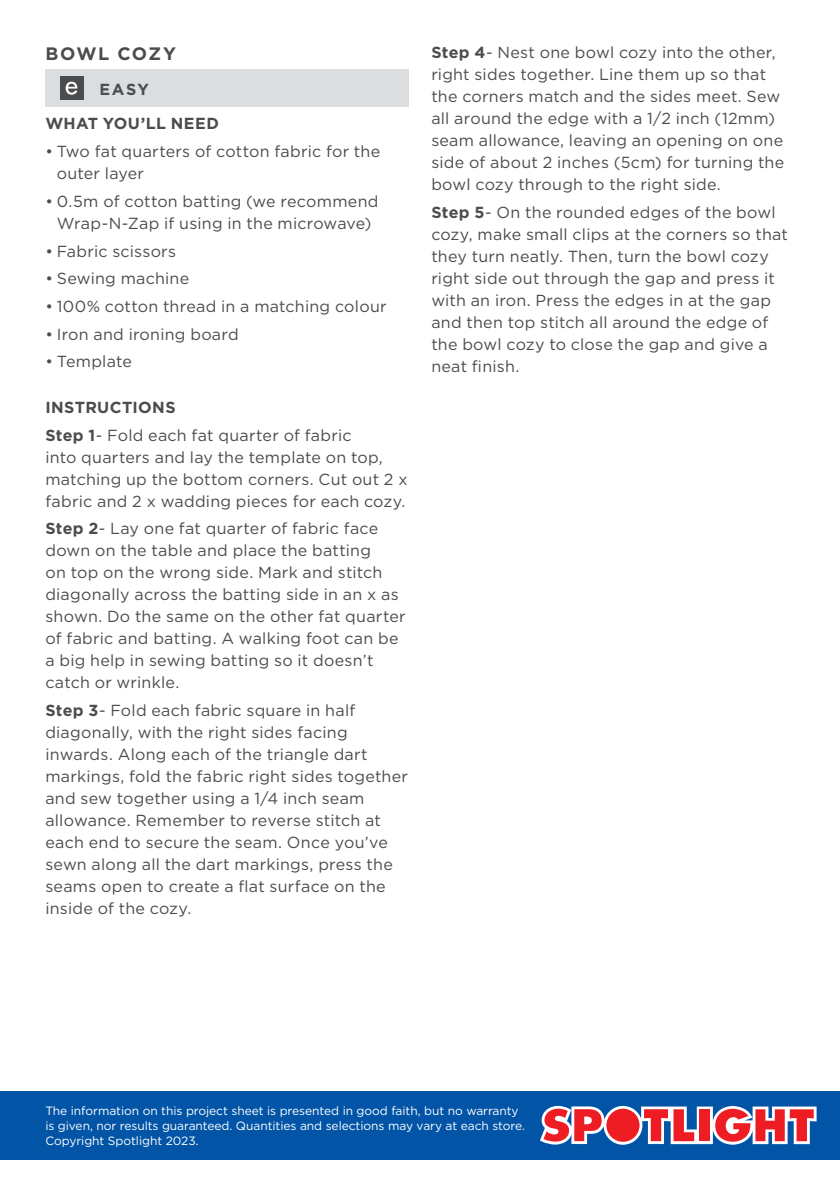
<style>
.page{position:relative;width:840px;height:1191px;background:#fff}
.page>*{position:absolute;margin:0;border:0;box-sizing:border-box;transform-origin:0 0}
.COPY{font:700 18px "Gotham";letter-spacing:.075em;color:#4b4c4d}
.COPY-2{font:16px/22px "Gotham";letter-spacing:.015em;color:#4b4c4d}
.COPY-3{font:700 16px "Gotham";letter-spacing:.025em;color:#4b4c4d}
.t1{font:12px/15px "Gotham";letter-spacing:-.005em;color:#fff}
.s1{font-weight:700}
</style>
<div class="page">
<div style="left:0;top:1090px;width:839px;height:69px;background:#0154a6"></div>
<svg style="left:540px;top:1106px;width:276px;height:38px;background:#c77183"></svg>
<div style="left:45px;top:69px;width:363px;height:38px;background:#dcdddf"></div>
<div style="left:60px;top:76px;width:23px;height:24px;background:#4b4c4d"></div>
<svg style="left:66px;top:82px;width:11px;height:13px"></svg>
<p class="COPY" style="left:45px;top:41px;width:132px">BOWL COZY</p>
<p class="COPY-3" style="left:99px;top:78px;width:51px">EASY</p>
<p class="COPY-3" style="left:45px;top:113px;width:175px">WHAT YOU’LL NEED</p>
<p class="COPY-2" style="left:57px;top:140px;width:325px;text-indent:-11px">• Two fat quarters of cotton fabric for the outer layer</p>
<p class="COPY-2" style="left:45px;top:190px;width:334px;text-align:center">• 0.5m of cotton batting (we recommend<br>Wrap-N-Zap if using in the microwave)</p>
<p class="COPY-2" style="left:45px;top:239px;width:132px">• Fabric scissors</p>
<p class="COPY-2" style="left:45px;top:267px;width:145px">• Sewing machine</p>
<p class="COPY-2" style="left:45px;top:295px;width:342px">• 100% cotton thread in a matching colour</p>
<p class="COPY-2" style="left:45px;top:322px;width:195px">• Iron and ironing board</p>
<p class="COPY-2" style="left:45px;top:350px;width:88px">• Template</p>
<p class="COPY-3" style="left:45px;top:397px;width:132px">INSTRUCTIONS</p>
<p class="COPY-2" style="left:45px;top:423px;width:363px"><span class="s1">Step 1</span>- Fold each fat quarter of fabric<br>into quarters and lay the template on top, matching up the bottom corners. Cut out 2 x fabric and 2 x wadding pieces for each cozy.</p>
<p class="COPY-2" style="left:45px;top:517px;width:361px"><span class="s1">Step 2</span>- Lay one fat quarter of fabric face down on the table and place the batting<br>on top on the wrong side. Mark and stitch diagonally across the batting side in an x as shown. Do the same on the other fat quarter of fabric and batting. A walking foot can be a big help in sewing batting so it doesn’t catch or wrinkle.</p>
<p class="COPY-2" style="left:45px;top:699px;width:364px"><span class="s1">Step 3</span>- Fold each fabric square in half diagonally, with the right sides facing inwards. Along each of the triangle dart markings, fold the fabric right sides together and sew together using a 1/4 inch seam allowance. Remember to reverse stitch at each end to secure the seam. Once you’ve sewn along all the dart markings, press the seams open to create a flat surface on the inside of the cozy.</p>
<p class="COPY-2" style="left:431px;top:41px;width:354px"><span class="s1">Step 4</span>- Nest one bowl cozy into the other, right sides together. Line them up so that the corners match and the sides meet. Sew all around the edge with a 1/2 inch (12mm) seam allowance, leaving an opening on one side of about 2 inches (5cm) for turning the bowl cozy through to the right side.</p>
<p class="COPY-2" style="left:431px;top:201px;width:358px"><span class="s1">Step 5</span>- On the rounded edges of the bowl cozy, make small clips at the corners so that they turn neatly. Then, turn the bowl cozy right side out through the gap and press it with an iron. Press the edges in at the gap and then top stitch all around the edge of the bowl cozy to close the gap and give a neat finish.</p>
<p class="t1" style="left:45px;top:1103px;width:481px">The information on this project sheet is presented in good faith, but no warranty is given, nor results guaranteed. Quantities and selections may vary at each store.<br>Copyright Spotlight 2023.</p>
</div>
